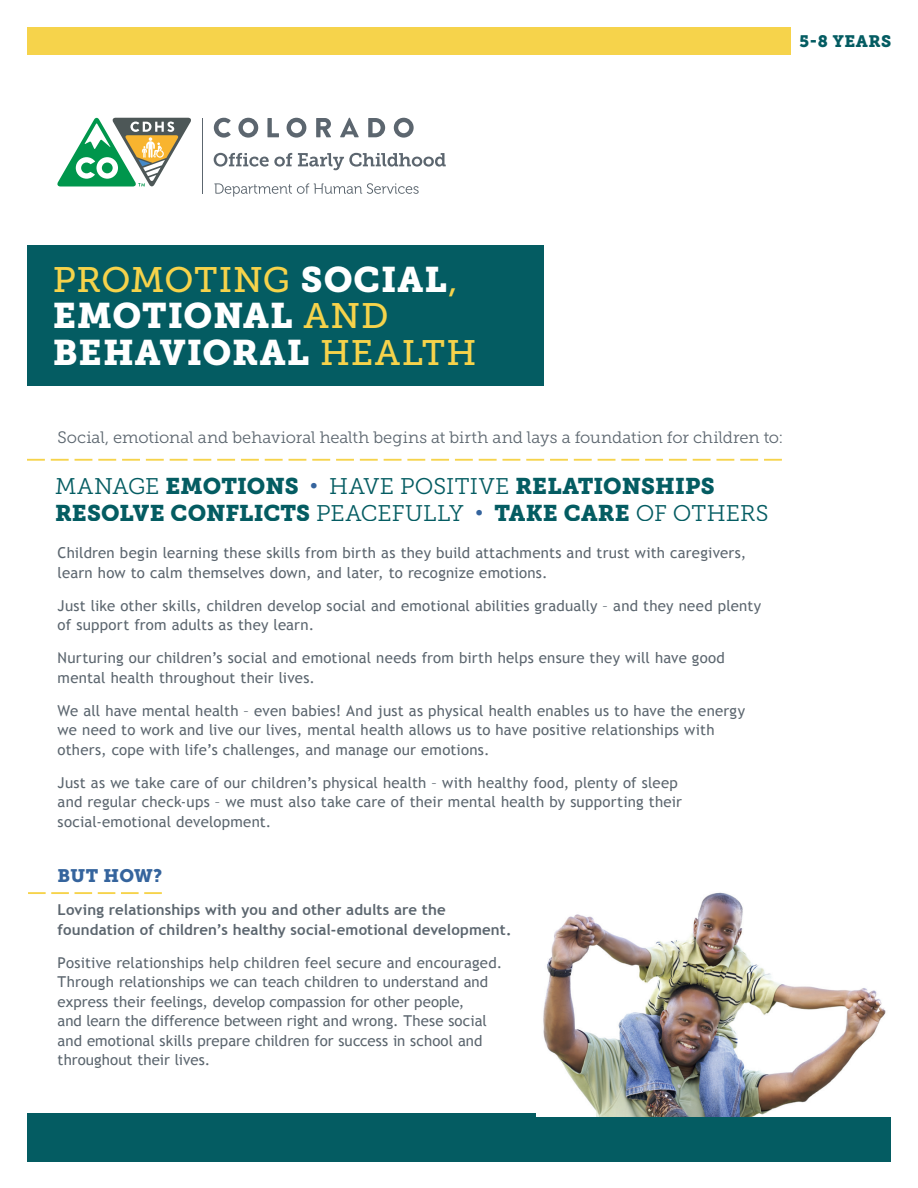
<style>
.page{position:relative;width:918px;height:1188px;background:#fff}
.page>*{position:absolute;margin:0;border:0;box-sizing:border-box;transform-origin:0 0}
.t1{font:35.4px/36.5px "Museo Slab 900";letter-spacing:.025em;color:#fff}
.t2{font:35.4px "Museo Slab 500";letter-spacing:.01em;color:#f6d34b}
.t3{font:22.65px/27px "Museo Slab 900";letter-spacing:.005em;color:#045c62}
.t4{font:18px "Museo Slab 900";letter-spacing:.005em;color:#35649d}
.t5{font:16.5px "Museo Slab 300";color:#5c666f}
.t6{font:16.5px "Museo Slab 900";letter-spacing:.035em;color:#045c62}
.t7{font:15px/19.5px "Trebuchet MS";letter-spacing:.01em;color:#5c666f}
.t8{font:700 15px/19.5px "Trebuchet MS";letter-spacing:.01em;color:#5c666f}
.s1{font-family:"Museo Slab 900";color:#fff}
.s2{font-family:"Museo Slab 500";color:#f6d34b}
.s3{font-family:"Museo Slab 300"}
.s4{font-size:15px;color:#35649d}
</style>
<div class="page">
<div style="left:27px;top:245px;width:516px;height:140px;background:#045c62"></div>
<div style="left:27px;top:1114px;width:864px;height:48px;background:#045c62"></div>
<div style="left:27px;top:27px;width:763px;height:27px;background:#f6d34b"></div>
<svg style="left:214px;top:183px;width:205px;height:14px"></svg>
<svg style="left:214px;top:118px;width:17px;height:20px"></svg>
<svg style="left:238px;top:118px;width:20px;height:20px"></svg>
<svg style="left:267px;top:118px;width:12px;height:19px"></svg>
<svg style="left:287px;top:118px;width:19px;height:20px"></svg>
<svg style="left:316px;top:118px;width:15px;height:19px"></svg>
<svg style="left:368px;top:118px;width:17px;height:19px"></svg>
<svg style="left:394px;top:118px;width:20px;height:20px"></svg>
<svg style="left:340px;top:118px;width:19px;height:19px"></svg>
<svg style="left:214px;top:153px;width:78px;height:14px"></svg>
<svg style="left:298px;top:153px;width:148px;height:17px"></svg>
<hr style="left:202px;top:118px;width:1px;height:76px;background:#5c666f">
<svg style="left:57px;top:117px;width:134px;height:70px"></svg>
<svg style="left:27px;top:459px;width:755px;height:2px"></svg>
<svg style="left:28px;top:892px;width:134px;height:2px"></svg>
<img style="left:537px;top:892px;width:354px;height:225px">
<p class="t6" style="left:800px;top:32px;width:93px">5-8 YEARS</p>
<h1 class="t2" style="left:53px;top:260px;width:406px">PROMOTING <span class="s1">SOCIAL</span>,</h1>
<h1 class="t1" style="left:53px;top:298px;width:425px">EMOTIONAL <span class="s2">AND<br></span>BEHAVIORAL <span class="s2">HEALTH</span></h1>
<p class="t5" style="left:58px;top:428px;width:727px">Social, emotional and behavioral health begins at birth and lays a foundation for children to:</p>
<h2 class="t3" style="left:55px;top:472px;width:715px"><span class="s3">MANAGE</span> EMOTIONS <span class="s4">•</span> <span class="s3">HAVE POSITIVE</span> RELATIONSHIPS<br>RESOLVE CONFLICTS <span class="s3">PEACEFULLY</span> <span class="s4">•</span> TAKE CARE <span class="s3">OF OTHERS</span></h2>
<p class="t7" style="left:58px;top:543px;width:690px">Children begin learning these skills from birth as they build attachments and trust with caregivers, learn how to calm themselves down, and later, to recognize emotions.</p>
<p class="t7" style="left:58px;top:596px;width:705px">Just like other skills, children develop social and emotional abilities gradually – and they need plenty of support from adults as they learn.</p>
<p class="t7" style="left:58px;top:648px;width:669px">Nurturing our children’s social and emotional needs from birth helps ensure they will have good mental health throughout their lives.</p>
<p class="t7" style="left:58px;top:701px;width:689px">We all have mental health – even babies! And just as physical health enables us to have the energy we need to work and live our lives, mental health allows us to have positive relationships with others, cope with life’s challenges, and manage our emotions.</p>
<p class="t7" style="left:58px;top:773px;width:626px">Just as we take care of our children’s physical health – with healthy food, plenty of sleep and regular check-ups – we must also take care of their mental health by supporting their social-emotional development.</p>
<p class="t4" style="left:58px;top:866px;width:106px">BUT HOW?</p>
<p class="t8" style="left:58px;top:900px;width:455px">Loving relationships with you and other adults are the foundation of children’s healthy social-emotional development.</p>
<p class="t7" style="left:58px;top:953px;width:446px">Positive relationships help children feel secure and encouraged.<br>Through relationships we can teach children to understand and express their feelings, develop compassion for other people,<br>and learn the difference between right and wrong. These social and emotional skills prepare children for success in school and throughout their lives.</p>
</div>
